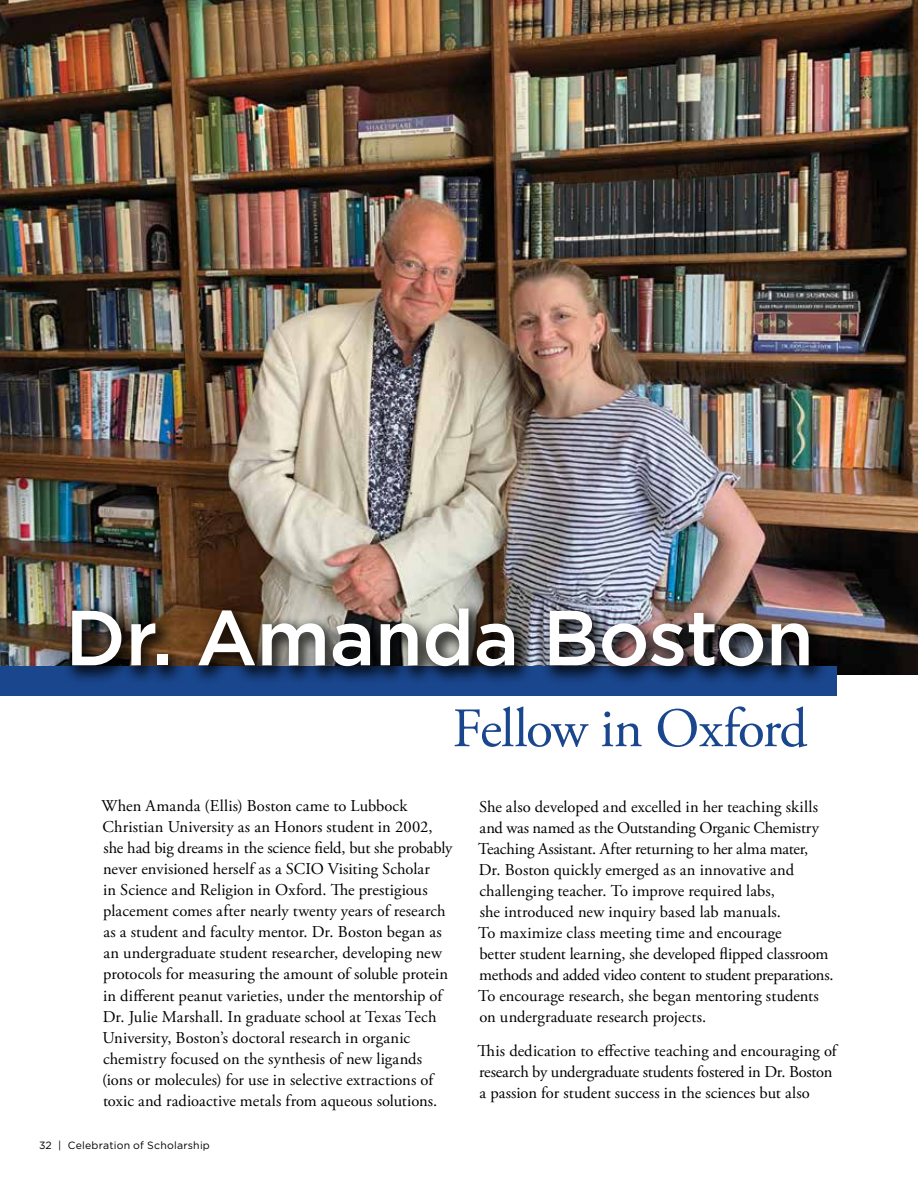
<style>
.page{position:relative;width:918px;height:1188px;background:#fff}
.page>*{position:absolute;margin:0;border:0;box-sizing:border-box;transform-origin:0 0}
.t1{font:500 77.85px "Gotham";letter-spacing:-.01em;color:#fff}
.t2{font:55.5px "Adobe Garamond Pro";color:#1a468d}
.t3{font:16.5px/21px "Adobe Garamond Pro";letter-spacing:-.005em;color:#000}
.t4{font:10.5px "Gotham";letter-spacing:.02em;color:#000}
</style>
<div class="page">
<img style="left:0;top:0;width:918px;height:675px">
<div style="left:0;top:667px;width:837px;height:29px;background:#1a468d"></div>
<div style="left:62px;top:599px;width:766px;height:86px;background:#000;opacity:.75"></div>
<h1 class="t1" style="left:65px;top:594px;width:750px">Dr. Amanda Boston</h1>
<h2 class="t2" style="left:452px;top:695px;width:357px">Fellow in Oxford</h2>
<p class="t3" style="left:101px;top:796px;width:353px">When Amanda (Ellis) Boston came to Lubbock Christian University as an Honors student in 2002, she had big dreams in the science field, but she probably never envisioned herself as a SCIO Visiting Scholar<br>in Science and Religion in Oxford. The prestigious placement comes after nearly twenty years of research as a student and faculty mentor. Dr. Boston began as an undergraduate student researcher, developing new protocols for measuring the amount of soluble protein in different peanut varieties, under the mentorship of Dr. Julie Marshall. In graduate school at Texas Tech University, Boston’s doctoral research in organic chemistry focused on the synthesis of new ligands (ions or molecules) for use in selective extractions of toxic and radioactive metals from aqueous solutions.</p>
<p class="t3" style="left:478px;top:796px;width:357px">She also developed and excelled in her teaching skills and was named as the Outstanding Organic Chemistry Teaching Assistant. After returning to her alma mater, Dr. Boston quickly emerged as an innovative and challenging teacher. To improve required labs,<br>she introduced new inquiry based lab manuals.<br>To maximize class meeting time and encourage<br>better student learning, she developed flipped classroom methods and added video content to student preparations.<br>To encourage research, she began mentoring students on undergraduate research projects.</p>
<p class="t3" style="left:478px;top:1041px;width:362px">This dedication to effective teaching and encouraging of research by undergraduate students fostered in Dr. Boston a passion for student success in the sciences but also</p>
<p class="t4" style="left:39px;top:1140px;width:172px">32 | Celebration of Scholarship</p>
</div>
